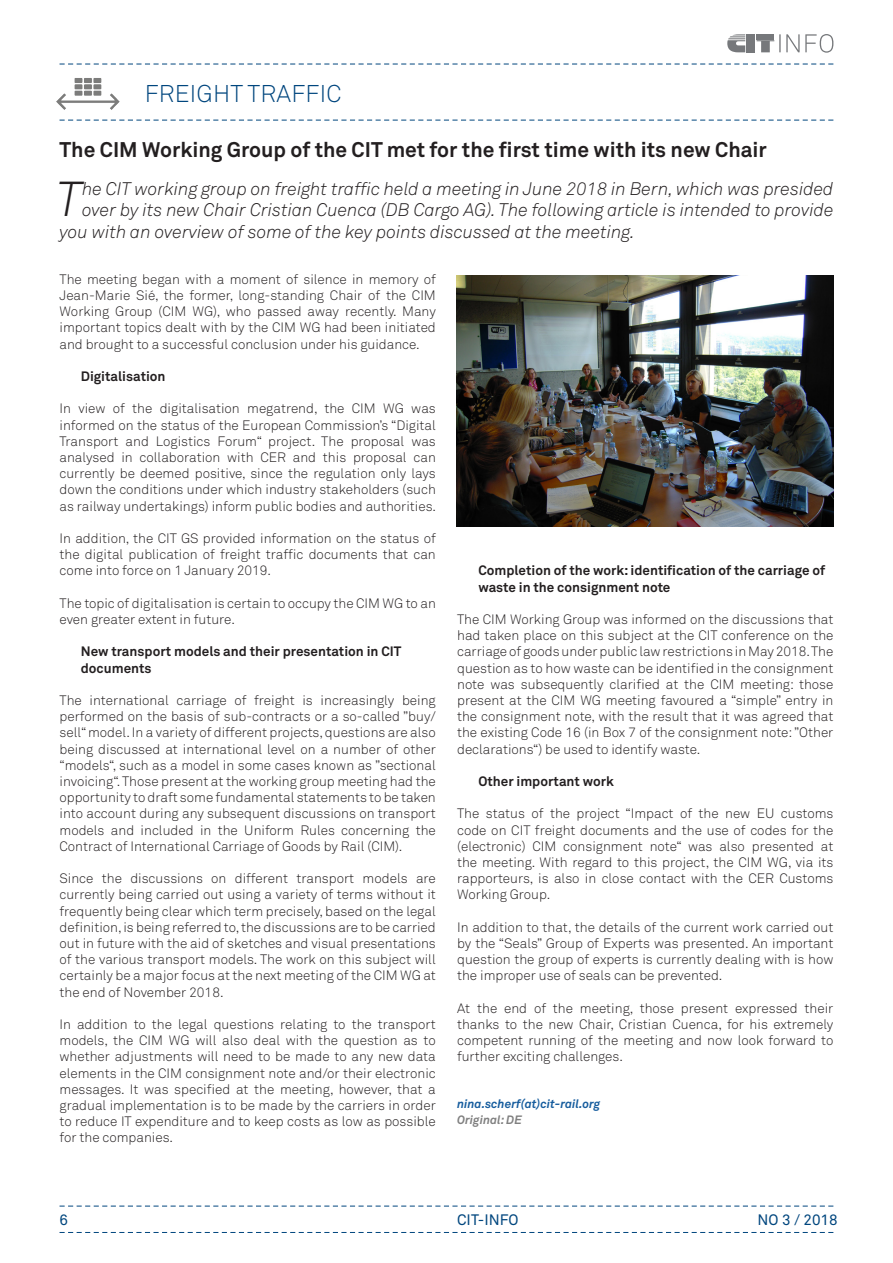
<style>
.page{position:relative;width:893px;height:1263px;background:#fff}
.page>*{position:absolute;margin:0;border:0;box-sizing:border-box;transform-origin:0 0}
.t1{font:italic 300 48.45px "Akkurat Std";color:#231f20}
.Kapitel_D_Seitenanfa{font:300 24px "Akkurat Std";letter-spacing:.01em;color:#00467e}
.t2{font:700 21px "Akkurat Std";color:#231f20}
.t3{font:italic 300 18px "Akkurat Std";color:#231f20}
.t4{font:15px "Akkurat Std";color:#00467e}
.t5{font:300 13.5px/16.2px "Akkurat Std";color:#231f20;text-align:justify}
.t6{font:700 13.5px "Akkurat Std";color:#231f20}
.t7{font:italic 700 12px "Akkurat Std";color:#175d9e}
.t8{font:italic 700 12px "Akkurat Std";color:#808080}
</style>
<div class="page">
<svg style="left:60px;top:1232px;width:773px;height:1px"></svg>
<svg style="left:60px;top:1206px;width:773px;height:1px"></svg>
<svg style="left:60px;top:64px;width:773px;height:1px"></svg>
<svg style="left:727px;top:34px;width:106px;height:19px"></svg>
<svg style="left:60px;top:120px;width:773px;height:1px"></svg>
<img style="left:56px;top:78px;width:64px;height:32px">
<img style="left:457px;top:275px;width:376px;height:251px">
<p class="Kapitel_D_Seitenanfa" style="left:145px;top:79px;width:198px">FREIGHT TRAFFIC</p>
<p class="t2" style="left:60px;top:136px;width:709px">The CIM Working Group of the CIT met for the first time with its new Chair</p>
<p class="t1" style="left:56px;top:170px;width:27px">T</p>
<p class="t3" style="left:82px;top:178px;width:753px">he CIT working group on freight traffic held a meeting in June 2018 in Bern, which was presided</p>
<p class="t3" style="left:82px;top:199px;width:753px">over by its new Chair Cristian Cuenca (DB Cargo AG). The following article is intended to provide</p>
<p class="t3" style="left:60px;top:221px;width:577px">you with an overview of some of the key points discussed at the meeting.</p>
<p class="t5" style="left:60px;top:271px;width:378px">The meeting began with a moment of silence in memory of Jean-Marie Sié, the former, long-standing Chair of the CIM Working Group (CIM WG), who passed away recently. Many important topics dealt with by the CIM WG had been initiated and brought to a successful conclusion under his guidance.</p>
<p class="t6" style="left:81px;top:368px;width:86px">Digitalisation</p>
<p class="t5" style="left:60px;top:401px;width:378px">In view of the digitalisation megatrend, the CIM WG was informed on the status of the European Commission’s “Digital Transport and Logistics Forum“ project. The proposal was analysed in collaboration with CER and this proposal can currently be deemed positive, since the regulation only lays down the conditions under which industry stakeholders (such as railway undertakings) inform public bodies and authorities.</p>
<p class="t5" style="left:60px;top:530px;width:378px">In addition, the CIT GS provided information on the status of the digital publication of freight traffic documents that can come into force on 1 January 2019.</p>
<p class="t5" style="left:60px;top:595px;width:378px">The topic of digitalisation is certain to occupy the CIM WG to an even greater extent in future.</p>
<p class="t6" style="left:81px;top:643px;width:322px">New transport models and their presentation in CIT</p>
<p class="t6" style="left:81px;top:659px;width:72px">documents</p>
<p class="t5" style="left:60px;top:692px;width:378px">The international carriage of freight is increasingly being performed on the basis of sub-contracts or a so-called ”buy/ sell“ model. In a variety of different projects, questions are also being discussed at international level on a number of other “models“, such as a model in some cases known as ”sectional invoicing“. Those present at the working group meeting had the opportunity to draft some fundamental statements to be taken into account during any subsequent discussions on transport models and included in the Uniform Rules concerning the Contract of International Carriage of Goods by Rail (CIM).</p>
<p class="t5" style="left:60px;top:870px;width:378px">Since the discussions on different transport models are currently being carried out using a variety of terms without it frequently being clear which term precisely, based on the legal definition, is being referred to, the discussions are to be carried out in future with the aid of sketches and visual presentations of the various transport models. The work on this subject will certainly be a major focus at the next meeting of the CIM WG at the end of November 2018.</p>
<p class="t5" style="left:60px;top:1016px;width:378px">In addition to the legal questions relating to the transport models, the CIM WG will also deal with the question as to whether adjustments will need to be made to any new data elements in the CIM consignment note and/or their electronic messages. It was specified at the meeting, however, that a gradual implementation is to be made by the carriers in order to reduce IT expenditure and to keep costs as low as possible for the companies.</p>
<p class="t6" style="left:478px;top:562px;width:348px">Completion of the work: identification of the carriage of</p>
<p class="t6" style="left:478px;top:578px;width:194px">waste in the consignment note</p>
<p class="t5" style="left:457px;top:611px;width:378px">The CIM Working Group was informed on the discussions that had taken place on this subject at the CIT conference on the carriage of goods under public law restrictions in May 2018. The question as to how waste can be identified in the consignment note was subsequently clarified at the CIM meeting: those present at the CIM WG meeting favoured a “simple” entry in the consignment note, with the result that it was agreed that the existing Code 16 (in Box 7 of the consignment note: ”Other declarations“) be used to identify waste.</p>
<p class="t6" style="left:478px;top:773px;width:137px">Other important work</p>
<p class="t5" style="left:457px;top:806px;width:378px">The status of the project “Impact of the new EU customs code on CIT freight documents and the use of codes for the (electronic) CIM consignment note“ was also presented at the meeting. With regard to this project, the CIM WG, via its rapporteurs, is also in close contact with the CER Customs Working Group.</p>
<p class="t5" style="left:457px;top:919px;width:378px">In addition to that, the details of the current work carried out by the “Seals” Group of Experts was presented. An important question the group of experts is currently dealing with is how the improper use of seals can be prevented.</p>
<p class="t5" style="left:457px;top:1000px;width:378px">At the end of the meeting, those present expressed their thanks to the new Chair, Cristian Cuenca, for his extremely competent running of the meeting and now look forward to further exciting challenges.</p>
<p class="t7" style="left:457px;top:1097px;width:145px">nina.scherf(at)cit-rail.org</p>
<p class="t8" style="left:457px;top:1113px;width:66px">Original: DE</p>
<p class="t4" style="left:60px;top:1211px;width:10px">6</p>
<p class="t4" style="left:457px;top:1211px;width:63px">CIT-INFO</p>
<p class="t4" style="left:757px;top:1211px;width:82px">NO 3 / 2018</p>
</div>
